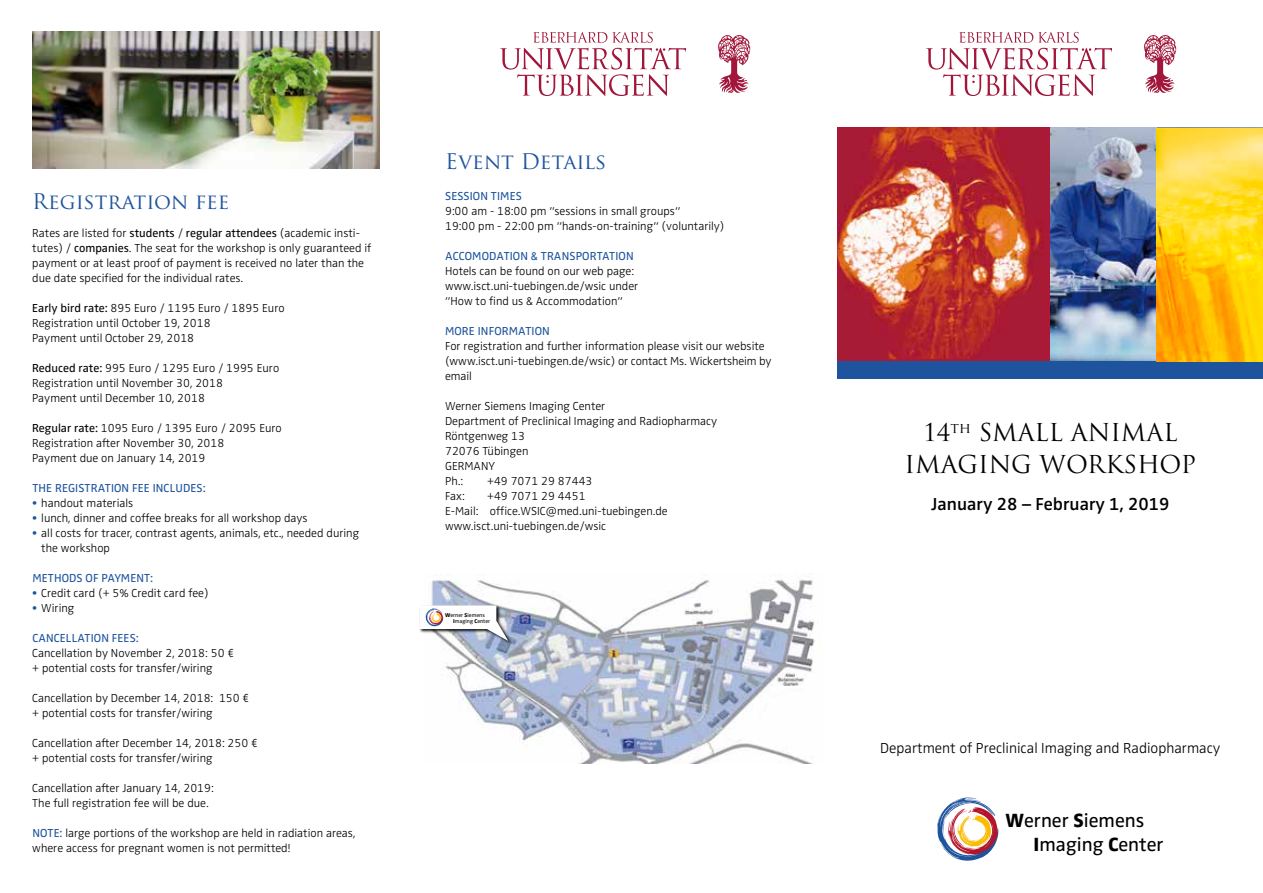
<style>
.page{position:relative;width:1263px;height:893px;background:#fff}
.page>*{position:absolute;margin:0;border:0;box-sizing:border-box;transform-origin:0 0}
.t1{font:24px/31.5px "Trajan Pro";color:#000;text-align:center}
.t2{font:21px "Trajan Pro";color:#1e549e}
.t3{font:19.8px/23.7px "Zwo OT";color:#000}
.t4{font:600 18px "Zwo OT";color:#000}
.t5{font:300 15px "Zwo OT";color:#000}
.t6{font:300 12px/15px "Zwo OT";color:#000}
.t7{font:12px "Zwo OT";letter-spacing:.01em;color:#1e549e}
.t8{font:5.7px/6.8px "Zwo OT";color:#000}
.s1{font-weight:400}
.s2{color:#1e549e}
.s3{font-weight:400;color:#1e549e}
.s4{font-weight:800}
</style>
<div class="page">
<img style="left:838px;top:128px;width:212px;height:233px">
<img style="left:1050px;top:128px;width:107px;height:233px">
<div style="left:838px;top:361px;width:425px;height:17px;background:#1e549e"></div>
<svg style="left:1157px;top:128px;width:106px;height:233px;background:#fecc1f"></svg>
<img style="left:32px;top:32px;width:347px;height:136px">
<svg style="left:926px;top:32px;width:186px;height:64px"></svg>
<svg style="left:1144px;top:35px;width:32px;height:58px"></svg>
<svg style="left:500px;top:32px;width:186px;height:64px"></svg>
<svg style="left:718px;top:35px;width:32px;height:58px"></svg>
<svg style="left:937px;top:797px;width:61px;height:64px"></svg>
<img style="left:431px;top:575px;width:384px;height:188px">
<div style="left:419px;top:605px;width:93px;height:40px;background:#000;opacity:.87"></div>
<svg style="left:420px;top:605px;width:88px;height:36px"></svg>
<h2 class="t2" style="left:32px;top:188px;width:199px">Registration fee</h2>
<p class="t6" style="left:32px;top:226px;width:341px">Rates are listed for <span class="s1">students</span> / <span class="s1">regular attendees</span> (academic insti&shy;tutes) / <span class="s1">companies</span>. The seat for the workshop is only guaranteed if payment or at least proof of payment is received no later than the due date specified for the individual rates.</p>
<p class="t6" style="left:32px;top:301px;width:254px"><span class="s1">Early bird rate:</span> 895 Euro / 1195 Euro / 1895 Euro<br>Registration until October 19, 2018<br>Payment until October 29, 2018</p>
<p class="t6" style="left:32px;top:361px;width:248px"><span class="s1">Reduced rate:</span> 995 Euro / 1295 Euro / 1995 Euro<br>Registration until November 30, 2018<br>Payment until December 10, 2018</p>
<p class="t6" style="left:32px;top:421px;width:251px"><span class="s1">Regular rate:</span> 1095 Euro / 1395 Euro / 2095 Euro<br>Registration after November 30, 2018<br>Payment due on January 14, 2019</p>
<p class="t7" style="left:32px;top:481px;width:175px">THE REGISTRATION FEE INCLUDES:</p>
<p class="t6" style="left:32px;top:496px;width:102px"><span class="s2">•</span> handout materials</p>
<p class="t6" style="left:32px;top:511px;width:277px"><span class="s2">•</span> lunch, dinner and coffee breaks for all workshop days</p>
<p class="t6" style="left:41px;top:526px;width:319px;text-indent:-9px"><span class="s2">•</span> all costs for tracer, contrast agents, animals, etc., needed during the workshop</p>
<p class="t7" style="left:32px;top:571px;width:122px">METHODS OF PAYMENT:</p>
<p class="t6" style="left:32px;top:586px;width:178px"><span class="s2">•</span> Credit card (+ 5% Credit card fee)</p>
<p class="t6" style="left:32px;top:601px;width:44px"><span class="s2">•</span> Wiring</p>
<p class="t7" style="left:32px;top:631px;width:108px">CANCELLATION FEES:</p>
<p class="t6" style="left:32px;top:646px;width:204px">Cancellation by November 2, 2018: 50 € + potential costs for transfer/wiring</p>
<p class="t6" style="left:32px;top:691px;width:219px">Cancellation by December 14, 2018: 150 € + potential costs for transfer/wiring</p>
<p class="t6" style="left:32px;top:736px;width:227px">Cancellation after December 14, 2018: 250 € + potential costs for transfer/wiring</p>
<p class="t6" style="left:32px;top:781px;width:183px">Cancellation after January 14, 2019:<br>The full registration fee will be due.</p>
<p class="t6" style="left:32px;top:826px;width:325px"><span class="s3">NOTE:</span> large portions of the workshop are held in radiation areas, where access for pregnant women is not permitted!</p>
<h2 class="t2" style="left:445px;top:148px;width:163px">Event Details</h2>
<p class="t7" style="left:445px;top:189px;width:78px">SESSION TIMES</p>
<p class="t6" style="left:445px;top:204px;width:281px">9:00 am - 18:00 pm “sessions in small groups“<br>19:00 pm - 22:00 pm “hands-on-training“ (voluntarily)</p>
<p class="t7" style="left:445px;top:249px;width:190px">ACCOMODATION &amp; TRANSPORTATION</p>
<p class="t6" style="left:445px;top:264px;width:195px">Hotels can be found on our web page: www.isct.uni-tuebingen.de/wsic under “How to find us &amp; Accommodation“</p>
<p class="t7" style="left:445px;top:324px;width:106px">MORE INFORMATION</p>
<p class="t6" style="left:445px;top:339px;width:328px">For registration and further information please visit our website (www.isct.uni-tuebingen.de/wsic) or contact Ms. Wickertsheim by email</p>
<p class="t6" style="left:445px;top:399px;width:274px">Werner Siemens Imaging Center<br>Department of Preclinical Imaging and Radiopharmacy<br>Röntgenweg 13<br>72076 Tübingen<br>GERMANY<br>Ph.:</p>
<p class="t6" style="left:487px;top:474px;width:107px">+49 7071 29 87443</p>
<p class="t6" style="left:445px;top:489px;width:224px;text-indent:42px">+49 7071 29 4451<br>E-Mail: office.WSIC@med.uni-tuebingen.de www.isct.uni-tuebingen.de/wsic</p>
<p class="t6" style="left:445px;top:489px;width:21px">Fax:</p>
<p class="t8" style="left:453px;top:612px;width:39px;text-indent:-8px"><span class="s4">W</span>erner <span class="s4">S</span>iemens<br><span class="s4">I</span>maging <span class="s4">C</span>enter</p>
<h1 class="t1" style="left:904px;top:417px;width:293px">14<sup>th</sup> SMALL ANIMAL<br>IMAGING WORKSHOP</h1>
<h3 class="t4" style="left:931px;top:493px;width:240px">January 28 – February 1, 2019</h3>
<p class="t5" style="left:880px;top:739px;width:342px">Department of Preclinical Imaging and Radiopharmacy</p>
<h3 class="t3" style="left:1033px;top:810px;width:131px;text-indent:-28px"><span class="s4">W</span>erner <span class="s4">S</span>iemens<br><span class="s4">I</span>maging <span class="s4">C</span>enter</h3>
</div>
